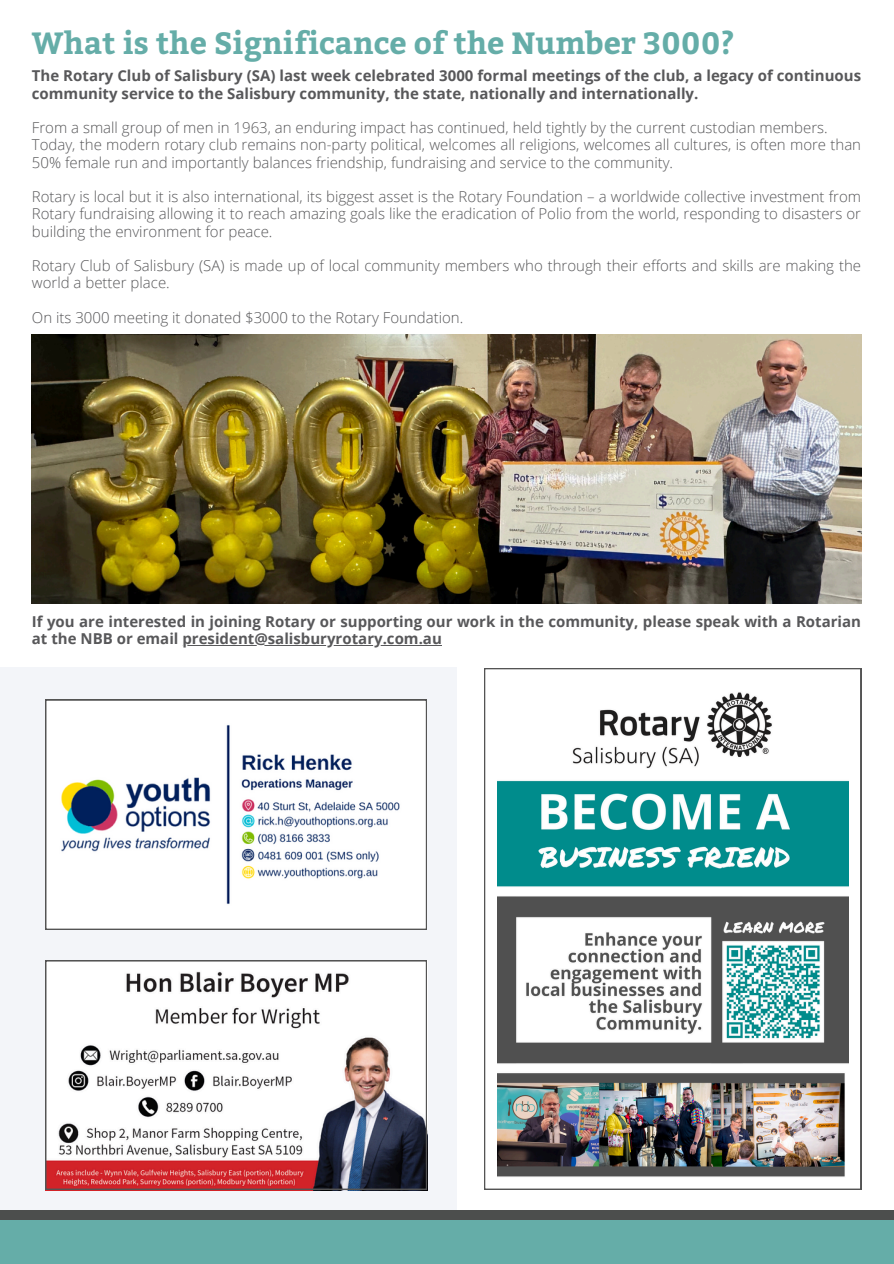
<style>
.page{position:relative;width:894px;height:1264px;background:#fff}
.page>*{position:absolute;margin:0;border:0;box-sizing:border-box;transform-origin:0 0}
.t1{font:700 30.6px "Bitter";color:#65ada8}
.t2{font:300 15px/17.2px "Open Sans";color:#58585a}
.t3{font:700 15px/17.2px "Open Sans";color:#58585a}
</style>
<div class="page">
<div style="left:0;top:667px;width:456px;height:542px;background:#f3f5f9"></div>
<svg style="left:45px;top:699px;width:382px;height:230px"></svg>
<img style="left:50px;top:704px;width:372px;height:221px">
<svg style="left:45px;top:960px;width:382px;height:229px"></svg>
<img style="left:32px;top:334px;width:829px;height:269px">
<hr style="left:182px;top:645px;width:260px;height:1px;background:#58585a">
<img style="left:484px;top:668px;width:376px;height:521px">
<div style="left:0;top:1215px;width:893px;height:48px;background:#65ada8"></div>
<div style="left:0;top:1210px;width:893px;height:10px;background:#4c4e4d"></div>
<p class="t1" style="left:32px;top:21px;width:704px">What is the Significance of the Number 3000?</p>
<p class="t3" style="left:32px;top:67px;width:830px">The Rotary Club of Salisbury (SA) last week celebrated 3000 formal meetings of the club, a legacy of continuous community service to the Salisbury community, the state, nationally and internationally.</p>
<p class="t2" style="left:32px;top:119px;width:797px">From a small group of men in 1963, an enduring impact has continued, held tightly by the current custodian members.</p>
<p class="t2" style="left:32px;top:136px;width:830px">Today, the modern rotary club remains non-party political, welcomes all religions, welcomes all cultures, is often more than<br>50% female run and importantly balances friendship, fundraising and service to the community.</p>
<p class="t2" style="left:32px;top:188px;width:830px;text-align:justify">Rotary is local but it is also international, its biggest asset is the Rotary Foundation – a worldwide collective investment from Rotary fundraising allowing it to reach amazing goals like the eradication of Polio from the world, responding to disasters or building the environment for peace.</p>
<h2 class="t2" style="left:32px;top:257px;width:830px">Rotary Club of Salisbury (SA) is made up of local community members who through their efforts and skills are making the world a better place.</h2>
<p class="t2" style="left:32px;top:308px;width:433px">On its 3000 meeting it donated $3000 to the Rotary Foundation.</p>
<p class="t3" style="left:32px;top:612px;width:830px">If you are interested in joining Rotary or supporting our work in the community, please speak with a Rotarian at the NBB or email president@salisburyrotary.com.au</p>
</div>
